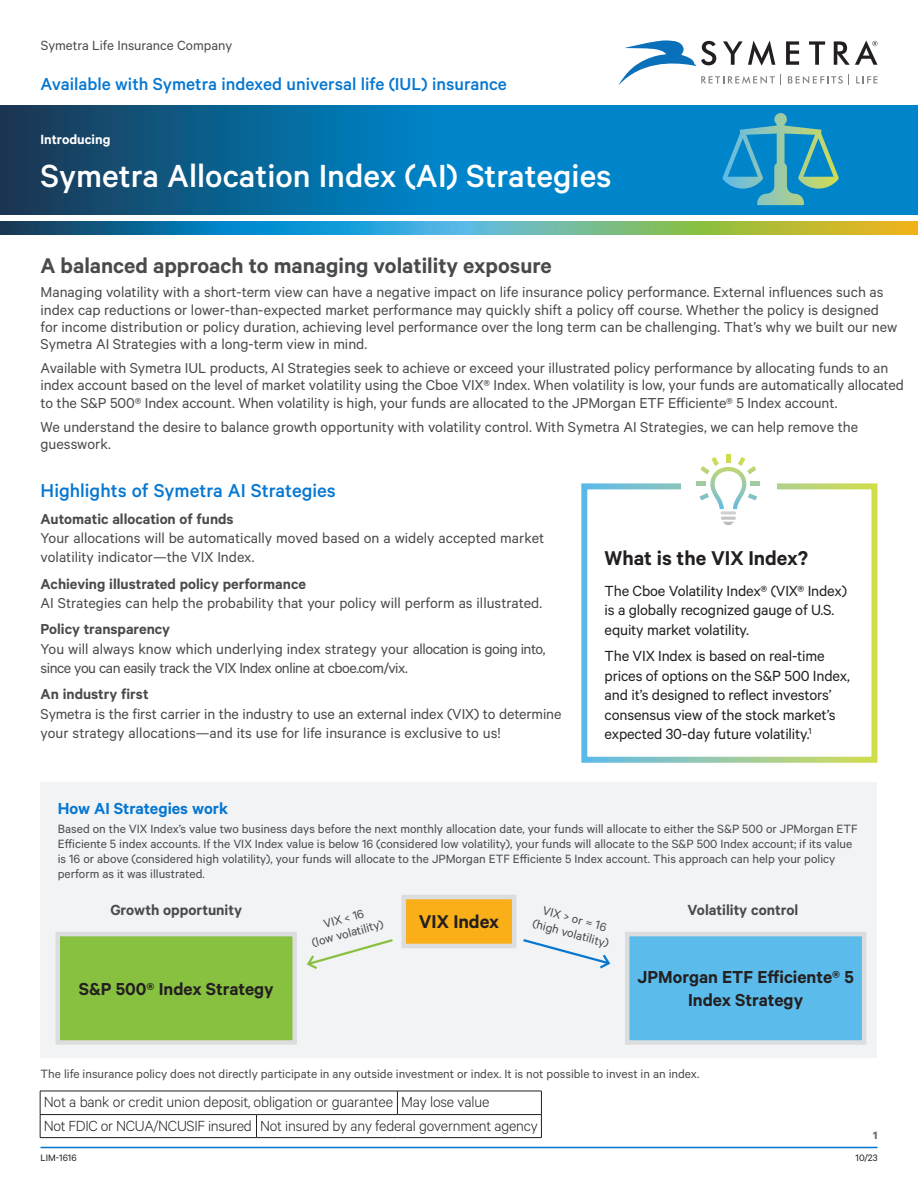
<style>
.page{position:relative;width:918px;height:1188px;background:#fff}
.page>*{position:absolute;margin:0;border:0;box-sizing:border-box;transform-origin:0 0}
.t1{font:500 36px "Calibre";color:#fff}
.t2{font:600 24px "Calibre";color:#494a4b}
.t3{font:600 22.5px "Calibre";color:#231f20}
.t4{font:500 21px "Calibre";color:#0677d1}
.t5{font:600 20.85px "Calibre";color:#231f20}
.t6{font:600 19.5px/23.4px "Calibre";color:#231f20;text-align:center}
.t7{font:500 19.5px "Calibre";color:#0677d1}
.t8{font:600 18px "Calibre";color:#0677d1}
.t9{font:16.5px/19.5px "Calibre";letter-spacing:-.01em;color:#231f20}
.t10{font:300 16.5px "Calibre";letter-spacing:-.01em;color:#231f20}
.t11{font:600 16.5px "Calibre";color:#494a4b}
.t12{font:16.2px/17.2px "Calibre";color:#494a4b}
.t13{font:16.2px/19.5px "Calibre";letter-spacing:-.03em;color:#494a4b}
.t14{font:600 16.2px "Calibre";color:#494a4b}
.t15{font:15px "Calibre";color:#494a4b}
.t16{font:600 15px "Calibre";color:#fff}
.t17{font:13.5px/15px "Calibre";color:#494a4b}
.Brochure_ref__order_date{font:700 12px "Calibre";color:#717275}
.t18{font:10.5px "Calibre";color:#231f20}
</style>
<div class="page">
<svg style="left:619px;top:40px;width:259px;height:45px"></svg>
<svg style="left:0;top:105px;width:918px;height:110px;background:#0670a9"></svg>
<hr style="left:40px;top:1147px;width:838px;height:1px;background:#0677d1">
<svg style="left:0;top:221px;width:918px;height:14px;background:#579c8c"></svg>
<svg style="left:721px;top:511px;width:15px;height:3px"></svg>
<svg style="left:721px;top:517px;width:15px;height:3px"></svg>
<svg style="left:723px;top:522px;width:11px;height:3px"></svg>
<svg style="left:697px;top:455px;width:63px;height:54px"></svg>
<div style="left:40px;top:782px;width:838px;height:276px;background:#f2f3f4"></div>
<div style="left:404px;top:897px;width:110px;height:49px;background:#faaf18"></div>
<div style="left:402px;top:895px;width:114px;height:53px;border:4px solid #dcdddf"></div>
<div style="left:58px;top:934px;width:237px;height:109px;background:#88c03f"></div>
<div style="left:55px;top:932px;width:242px;height:113px;border:4px solid #dcdddf"></div>
<div style="left:627px;top:934px;width:237px;height:109px;background:#5bbbeb"></div>
<div style="left:625px;top:932px;width:241px;height:113px;border:4px solid #dcdddf"></div>
<svg style="left:523px;top:939px;width:88px;height:30px"></svg>
<svg style="left:307px;top:939px;width:86px;height:30px"></svg>
<svg style="left:722px;top:113px;width:117px;height:92px;background:#2f9abe"></svg>
<hr style="left:40px;top:1091px;width:216px;height:1px;background:#231f20">
<hr style="left:256px;top:1091px;width:141px;height:1px;background:#231f20">
<hr style="left:397px;top:1091px;width:145px;height:1px;background:#231f20">
<svg style="left:397px;top:1091px;width:1px;height:23px"></svg>
<hr style="left:40px;top:1114px;width:216px;height:1px;background:#231f20">
<svg style="left:40px;top:1091px;width:1px;height:46px"></svg>
<hr style="left:256px;top:1114px;width:141px;height:1px;background:#231f20">
<svg style="left:256px;top:1115px;width:1px;height:22px"></svg>
<hr style="left:397px;top:1114px;width:145px;height:1px;background:#231f20">
<svg style="left:541px;top:1091px;width:1px;height:46px"></svg>
<hr style="left:40px;top:1137px;width:216px;height:1px;background:#231f20">
<hr style="left:256px;top:1137px;width:141px;height:1px;background:#231f20">
<hr style="left:397px;top:1137px;width:145px;height:1px;background:#231f20">
<p class="t15" style="left:41px;top:37px;width:193px">Symetra Life Insurance Company</p>
<p class="t7" style="left:40px;top:72px;width:468px">Available with Symetra indexed universal life (IUL) insurance</p>
<p class="t16" style="left:40px;top:130px;width:71px">Introducing</p>
<p class="t1" style="left:40px;top:155px;width:573px">Symetra Allocation Index (AI) Strategies</p>
<p class="t2" style="left:40px;top:252px;width:513px">A balanced approach to managing volatility exposure</p>
<p class="t12" style="left:40px;top:283px;width:858px">Managing volatility with a short-term view can have a negative impact on life insurance policy performance. External influences such as index cap reductions or lower-than-expected market performance may quickly shift a policy off course. Whether the policy is designed for income distribution or policy duration, achieving level performance over the long term can be challenging. That’s why we built our new Symetra AI Strategies with a long-term view in mind.</p>
<p class="t12" style="left:40px;top:359px;width:865px">Available with Symetra IUL products, AI Strategies seek to achieve or exceed your illustrated policy performance by allocating funds to an index account based on the level of market volatility using the Cboe VIX® Index. When volatility is low, your funds are automatically allocated to the S&amp;P 500® Index account. When volatility is high, your funds are allocated to the JPMorgan ETF Efficiente® 5 Index account.</p>
<p class="t12" style="left:40px;top:417px;width:819px">We understand the desire to balance growth opportunity with volatility control. With Symetra AI Strategies, we can help remove the guesswork.</p>
<p class="t4" style="left:41px;top:479px;width:297px">Highlights of Symetra AI Strategies</p>
<p class="t14" style="left:41px;top:509px;width:195px">Automatic allocation of funds</p>
<p class="t12" style="left:41px;top:528px;width:505px;line-height:19.5px">Your allocations will be automatically moved based on a widely accepted market volatility indicator—the VIX Index.</p>
<p class="t14" style="left:41px;top:574px;width:267px">Achieving illustrated policy performance</p>
<p class="t12" style="left:41px;top:594px;width:503px">AI Strategies can help the probability that your policy will perform as illustrated.</p>
<p class="t14" style="left:41px;top:620px;width:131px">Policy transparency</p>
<p class="t13" style="left:41px;top:638px;width:506px">You will always know which underlying index strategy your allocation is going into, since you can easily track the VIX Index online at cboe.com/vix.</p>
<p class="t14" style="left:41px;top:685px;width:109px">An industry first</p>
<p class="t12" style="left:41px;top:703px;width:522px;line-height:19.5px">Symetra is the first carrier in the industry to use an external index (VIX) to determine your strategy allocations—and its use for life insurance is exclusive to us!</p>
<p class="t3" style="left:605px;top:544px;width:205px">What is the VIX Index?</p>
<p class="t9" style="left:605px;top:580px;width:244px">The Cboe Volatility Index® (VIX® Index) is a globally recognized gauge of U.S. equity market volatility.</p>
<p class="t9" style="left:605px;top:646px;width:247px">The VIX Index is based on real-time prices of options on the S&amp;P 500 Index, and it’s designed to reflect investors’ consensus view of the stock market’s expected 30-day future volatility.<sup>1</sup></p>
<p class="t8" style="left:58px;top:798px;width:172px">How AI Strategies work</p>
<p class="t17" style="left:58px;top:821px;width:801px">Based on the VIX Index’s value two business days before the next monthly allocation date, your funds will allocate to either the S&amp;P 500 or JPMorgan ETF Efficiente 5 index accounts. If the VIX Index value is below 16 (considered low volatility), your funds will allocate to the S&amp;P 500 Index account; if its value is 16 or above (considered high volatility), your funds will allocate to the JPMorgan ETF Efficiente 5 Index account. This approach can help your policy perform as it was illustrated.</p>
<p class="t5" style="left:419px;top:909px;width:82px">VIX Index</p>
<p class="t11" style="left:110px;top:900px;width:133px">Growth opportunity</p>
<p class="t11" style="left:688px;top:900px;width:112px">Volatility control</p>
<p class="t17" style="left:545px;top:903px;width:67px;rotate:15deg">VIX &gt; or = 16</p>
<p class="t17" style="left:322px;top:916px;width:43px;rotate:-15deg">VIX &lt; 16</p>
<p class="t17" style="left:535px;top:915px;width:80px;rotate:15deg">(high volatility)</p>
<p class="t17" style="left:310px;top:935px;width:75px;rotate:-15deg">(low volatility)</p>
<p class="t6" style="left:79px;top:976px;width:197px">S&amp;P 500® Index Strategy</p>
<p class="t6" style="left:638px;top:965px;width:218px">JPMorgan ETF Efficiente® 5<br>Index Strategy</p>
<p class="t17" style="left:41px;top:1066px;width:660px">The life insurance policy does not directly participate in any outside investment or index. It is not possible to invest in an index.</p>
<p class="t10" style="left:44px;top:1092px;width:351px">Not a bank or credit union deposit, obligation or guarantee</p>
<p class="t10" style="left:401px;top:1092px;width:90px">May lose value</p>
<p class="t10" style="left:44px;top:1116px;width:210px">Not FDIC or NCUA/NCUSIF insured</p>
<p class="t10" style="left:260px;top:1116px;width:279px">Not insured by any federal government agency</p>
<p class="Brochure_ref__order_date" style="left:873px;top:1128px;width:6px">1</p>
<p class="t18" style="left:40px;top:1152px;width:38px">LIM-1616</p>
<p class="t18" style="left:856px;top:1152px;width:23px">10/23</p>
</div>
